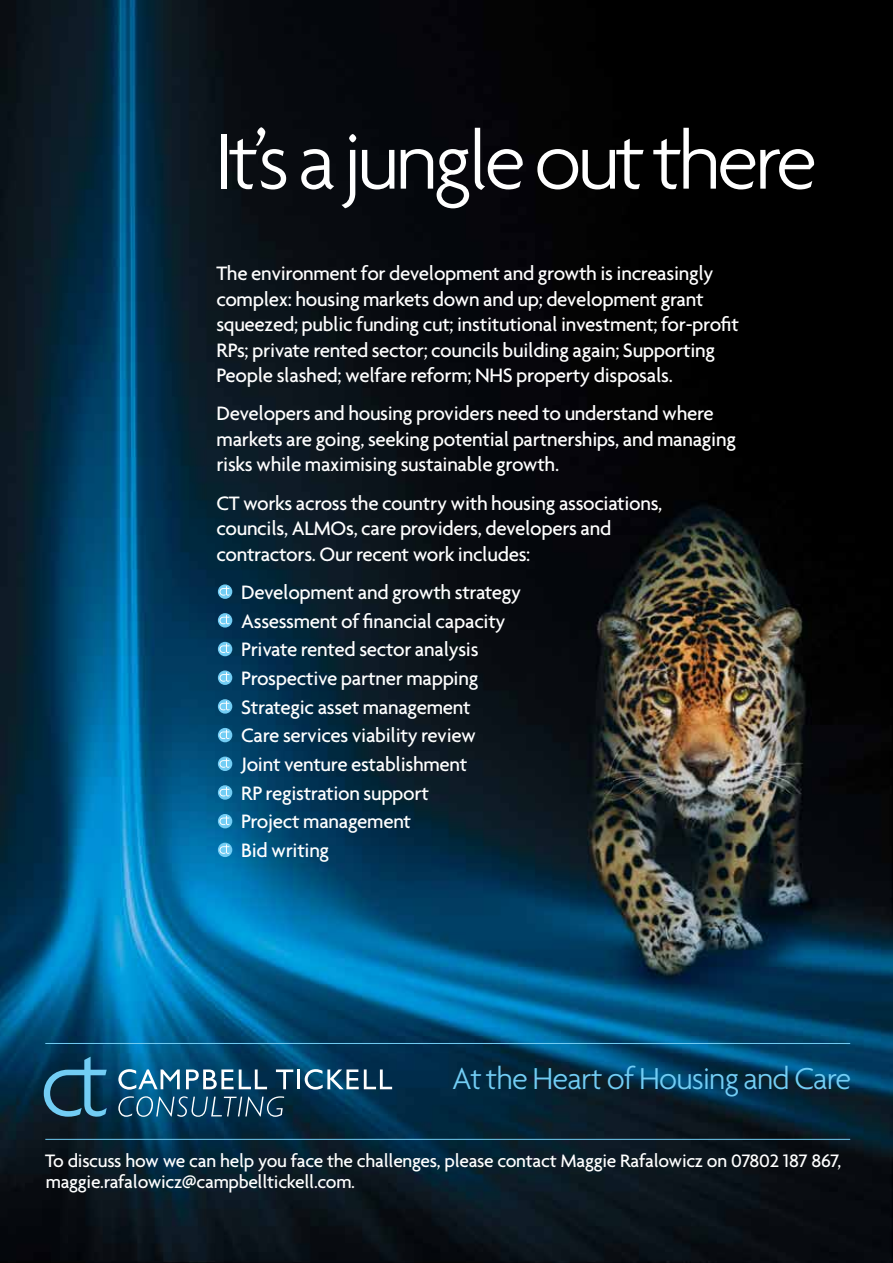
<style>
.page{position:relative;width:893px;height:1263px;background:#fff}
.page>*{position:absolute;margin:0;border:0;box-sizing:border-box;transform-origin:0 0}
.t1{font:300 85.5px "Agenda";letter-spacing:-.045em;color:#fff}
.t2{font:300 32.7px "Agenda";letter-spacing:-.025em;color:#72cdf4}
.t3{font:500 21px/28.7px "Agenda";letter-spacing:-.015em;color:#fff}
.t4{font:500 19.5px/21px "Agenda";letter-spacing:-.015em;color:#fff}
</style>
<div class="page">
<img style="left:0;top:0;width:893px;height:1263px">
<div style="left:218px;top:843px;width:14px;height:14px;background:#72cdf4;border-radius:7px"></div>
<svg style="left:219px;top:844px;width:11px;height:10px"></svg>
<div style="left:218px;top:814px;width:14px;height:14px;background:#72cdf4;border-radius:7px"></div>
<svg style="left:219px;top:815px;width:11px;height:10px"></svg>
<div style="left:218px;top:756px;width:14px;height:15px;background:#72cdf4;border-radius:7px"></div>
<svg style="left:219px;top:758px;width:11px;height:10px"></svg>
<div style="left:218px;top:642px;width:14px;height:14px;background:#72cdf4;border-radius:7px"></div>
<svg style="left:219px;top:643px;width:11px;height:10px"></svg>
<svg style="left:218px;top:785px;width:14px;height:15px"></svg>
<svg style="left:219px;top:787px;width:11px;height:9px"></svg>
<div style="left:218px;top:728px;width:14px;height:14px;background:#72cdf4;border-radius:7px"></div>
<svg style="left:219px;top:729px;width:11px;height:10px"></svg>
<svg style="left:218px;top:699px;width:14px;height:15px"></svg>
<svg style="left:219px;top:701px;width:11px;height:9px"></svg>
<div style="left:218px;top:670px;width:14px;height:15px;background:#72cdf4;border-radius:7px"></div>
<svg style="left:219px;top:672px;width:11px;height:10px"></svg>
<svg style="left:218px;top:613px;width:14px;height:14px"></svg>
<svg style="left:219px;top:615px;width:11px;height:9px"></svg>
<div style="left:218px;top:584px;width:14px;height:15px;background:#72cdf4;border-radius:7px"></div>
<svg style="left:219px;top:586px;width:11px;height:10px"></svg>
<svg style="left:44px;top:1057px;width:63px;height:60px;background:#235570"></svg>
<svg style="left:118px;top:1069px;width:62px;height:21px"></svg>
<svg style="left:186px;top:1069px;width:81px;height:20px"></svg>
<svg style="left:276px;top:1069px;width:17px;height:20px"></svg>
<hr style="left:297px;top:1069px;width:3px;height:20px;background:#fff">
<svg style="left:305px;top:1069px;width:87px;height:21px"></svg>
<svg style="left:118px;top:1096px;width:166px;height:21px;background:#2c5c7a"></svg>
<hr style="left:45px;top:1139px;width:805px;height:1px;background:#72cdf4">
<hr style="left:45px;top:1043px;width:805px;height:1px;background:#72cdf4">
<h1 class="t1" style="left:214px;top:111px;width:605px">It’sajungleoutthere</h1>
<p class="t3" style="left:216px;top:260px;width:524px;line-height:25.5px">The environment for development and growth is increasingly complex: housing markets down and up; development grant squeezed; public funding cut; institutional investment; for-profit RPs; private rented sector; councils building again; Supporting People slashed; welfare reform; NHS property disposals.</p>
<p class="t3" style="left:216px;top:400px;width:521px;line-height:25.5px">Developers and housing providers need to understand where markets are going, seeking potential partnerships, and managing risks while maximising sustainable growth.</p>
<p class="t3" style="left:216px;top:489px;width:447px;line-height:25.5px">CT works across the country with housing associations, councils, ALMOs, care providers, developers and contractors. Our recent work includes:</p>
<p class="t3" style="left:241px;top:577px;width:282px">Development and growth strategy<br>Assessment of financial capacity<br>Private rented sector analysis<br>Prospective partner mapping<br>Strategic asset management<br>Care services viability review<br>Joint venture establishment<br>RP registration support<br>Project management<br>Bid writing</p>
<h2 class="t2" style="left:452px;top:1060px;width:401px">At the Heart ofHousing and Care</h2>
<p class="t4" style="left:45px;top:1149px;width:797px">To discuss how we can help you face the challenges, please contact Maggie Rafalowicz on 07802 187 867, maggie.rafalowicz@campbelltickell.com.</p>
</div>
